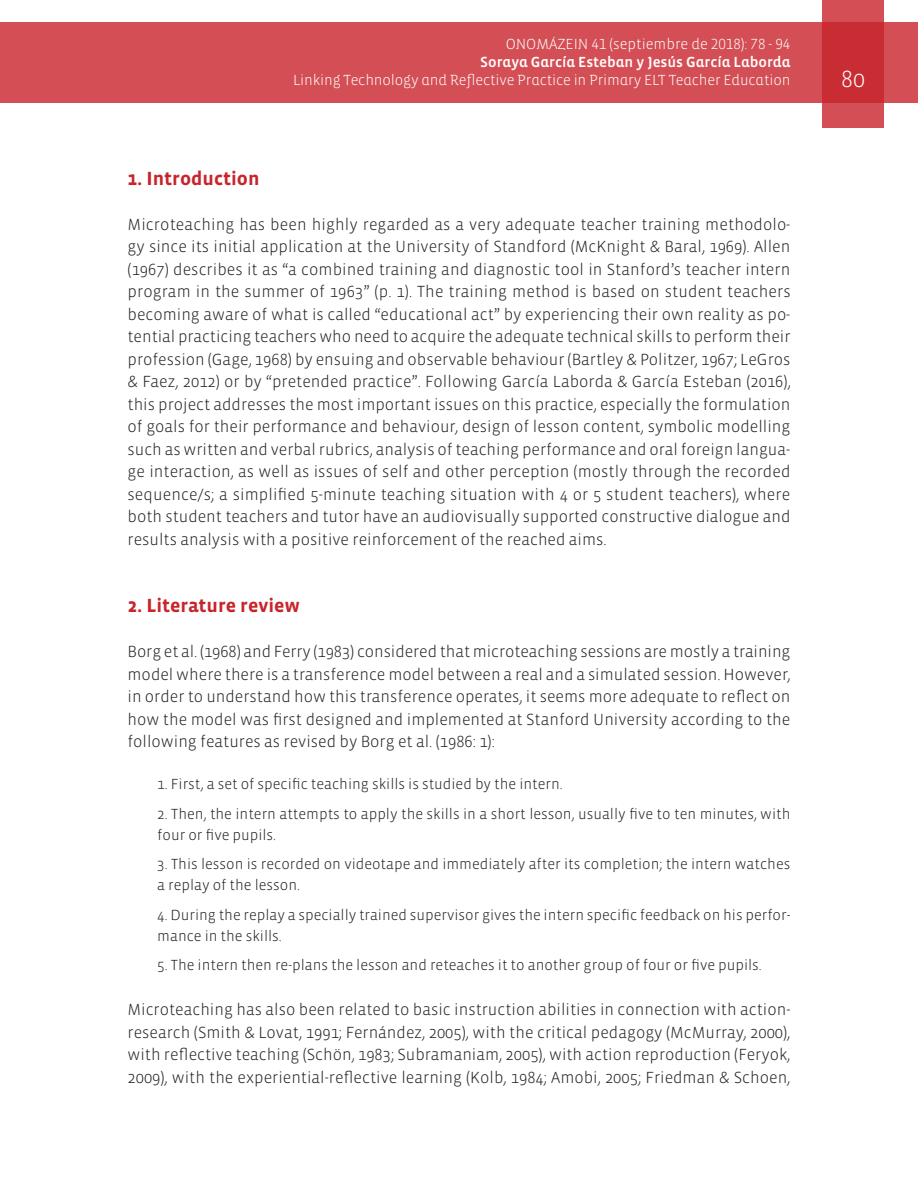
<style>
.page{position:relative;width:918px;height:1188px;background:#fff}
.page>*{position:absolute;margin:0;border:0;box-sizing:border-box;transform-origin:0 0}
.t1{font:300 24px "Vista Sans";color:#fff}
.T_tulos{font:700 19.5px "Vista Sans";color:#c8242b}
.Texto_primero{font:300 16.5px/22.5px "Vista Sans";color:#231f20;text-align:justify}
.Citas{font:300 15px/21px "Vista Sans";color:#231f20}
.t2{font:300 15px "Vista Sans Alt";letter-spacing:-.01em;color:#fff}
.t3{font:15px "Vista Sans Alt Med";color:#fff}
</style>
<div class="page">
<div style="left:0;top:23px;width:918px;height:80px;background:#d34f55"></div>
<svg style="left:822px;top:0;width:62px;height:128px;background:#cd383f"></svg>
<p class="t2" style="left:506px;top:37px;width:286px">ONOMÁZEIN 41 (septiembre de 2018): 78 - 94</p>
<p class="t3" style="left:480px;top:55px;width:312px">Soraya García Esteban y Jesús García Laborda</p>
<p class="t2" style="left:293px;top:73px;width:499px">Linking Technology and Reflective Practice in Primary ELT Teacher Education</p>
<h1 class="t1" style="left:841px;top:66px;width:25px">80</h1>
<p class="T_tulos" style="left:128px;top:168px;width:133px">1. Introduction</p>
<p class="Texto_primero" style="left:128px;top:213px;width:665px">Microteaching has been highly regarded as a very adequate teacher training methodolo&shy;gy since its initial application at the University of Standford (McKnight &amp; Baral, 1969). Allen (1967) describes it as “a combined training and diagnostic tool in Stanford’s teacher intern program in the summer of 1963” (p. 1). The training method is based on student teachers becoming aware of what is called “educational act” by experiencing their own reality as po&shy;tential practicing teachers who need to acquire the adequate technical skills to perform their profession (Gage, 1968) by ensuing and observable behaviour (Bartley &amp; Politzer, 1967; LeGros &amp; Faez, 2012) or by “pretended practice”. Following García Laborda &amp; García Esteban (2016), this project addresses the most important issues on this practice, especially the formulation of goals for their performance and behaviour, design of lesson content, symbolic modelling such as written and verbal rubrics, analysis of teaching performance and oral foreign langua&shy;ge interaction, as well as issues of self and other perception (mostly through the recorded sequence/s; a simplified 5-minute teaching situation with 4 or 5 student teachers), where both student teachers and tutor have an audiovisually supported constructive dialogue and results analysis with a positive reinforcement of the reached aims.</p>
<p class="T_tulos" style="left:128px;top:596px;width:174px">2. Literature review</p>
<p class="Texto_primero" style="left:128px;top:641px;width:665px">Borg et al. (1968) and Ferry (1983) considered that microteaching sessions are mostly a training model where there is a transference model between a real and a simulated session. However, in order to understand how this transference operates, it seems more adequate to reflect on how the model was first designed and implemented at Stanford University according to the following features as revised by Borg et al. (1986: 1):</p>
<p class="Citas" style="left:157px;top:774px;width:407px">1. First, a set of specific teaching skills is studied by the intern.</p>
<p class="Citas" style="left:157px;top:803px;width:635px">2. Then, the intern attempts to apply the skills in a short lesson, usually five to ten minutes, with four or five pupils.</p>
<p class="Citas" style="left:157px;top:854px;width:635px">3. This lesson is recorded on videotape and immediately after its completion; the intern watches a replay of the lesson.</p>
<p class="Citas" style="left:157px;top:904px;width:635px">4. During the replay a specially trained supervisor gives the intern specific feedback on his perfor&shy;mance in the skills.</p>
<p class="Citas" style="left:157px;top:955px;width:606px">5. The intern then re-plans the lesson and reteaches it to another group of four or five pupils.</p>
<p class="Texto_primero" style="left:128px;top:999px;width:664px">Microteaching has also been related to basic instruction abilities in connection with action&shy;research (Smith &amp; Lovat, 1991; Fernández, 2005), with the critical pedagogy (McMurray, 2000), with reflective teaching (Schön, 1983; Subramaniam, 2005), with action reproduction (Feryok, 2009), with the experiential-reflective learning (Kolb, 1984; Amobi, 2005; Friedman &amp; Schoen,</p>
</div>
